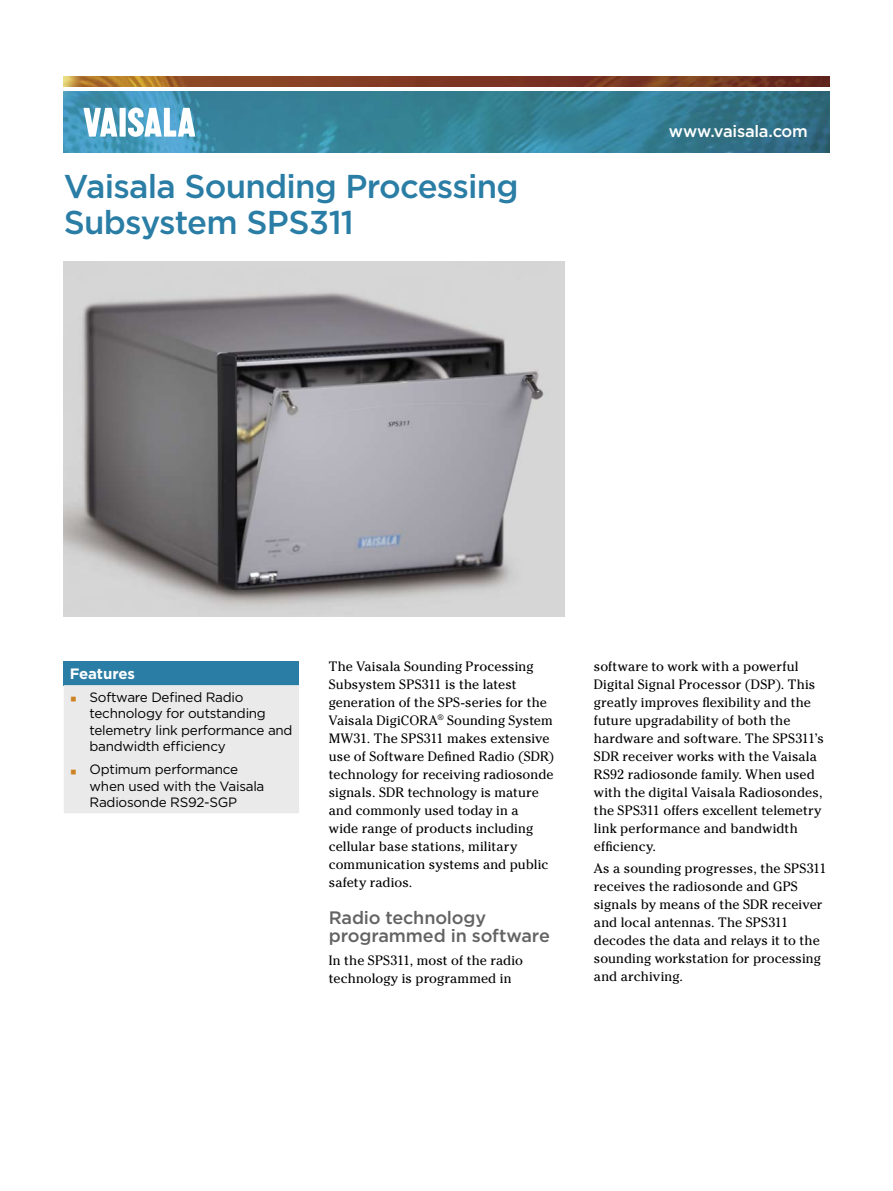
<style>
.page{position:relative;width:893px;height:1191px;background:#fff}
.page>*{position:absolute;margin:0;border:0;box-sizing:border-box;transform-origin:0 0}
.t1{font:500 33px/36px "Gotham";letter-spacing:-.025em;color:#2a7da5}
.t2{font:500 18px/18px "Gotham";letter-spacing:-.01em;color:#636363}
.t3{font:500 16.5px "Gotham";letter-spacing:-.015em;color:#fff}
.t4{font:700 15px "Gotham";letter-spacing:-.015em;color:#fff}
.t5{font:13.5px/18px "Cheltenham Std";letter-spacing:.005em;color:#000}
.t6{font:13.5px/16.5px "Gotham";letter-spacing:-.02em;color:#000}
.s1{font-family:"Arial";font-size:21px;color:#cc8323}
</style>
<div class="page">
<img style="left:64px;top:91px;width:765px;height:62px">
<img style="left:64px;top:77px;width:765px;height:9px">
<svg style="left:83px;top:108px;width:34px;height:29px"></svg>
<div style="left:120px;top:108px;width:6px;height:29px;background:#fff"></div>
<svg style="left:128px;top:107px;width:67px;height:30px"></svg>
<img style="left:64px;top:261px;width:500px;height:356px">
<div style="left:64px;top:661px;width:235px;height:24px;background:#2a7da5"></div>
<div style="left:64px;top:685px;width:235px;height:128px;background:#eaeaea"></div>
<h1 class="t1" style="left:64px;top:167px;width:456px">Vaisala Sounding Processing<br>Subsystem SPS311</h1>
<p class="t3" style="left:669px;top:120px;width:141px">www.vaisala.com</p>
<p class="t4" style="left:70px;top:664px;width:67px">Features</p>
<p class="t6" style="left:90px;top:688px;width:204px;text-indent:-20px"><span class="s1">▪</span> Software Defined Radio technology for outstanding telemetry link performance and bandwidth efficiency</p>
<p class="t6" style="left:90px;top:761px;width:176px;text-indent:-20px"><span class="s1">▪</span> Optimum performance when used with the Vaisala<br>Radiosonde RS92-SGP</p>
<p class="t5" style="left:329px;top:657px;width:227px">The Vaisala Sounding Processing<br>Subsystem SPS311 is the latest generation of the SPS-series for the<br>Vaisala DigiCORA<sup>®</sup> Sounding System<br>MW31. The SPS311 makes extensive use of Software Defined Radio (SDR) technology for receiving radiosonde signals. SDR technology is mature and commonly used today in a<br>wide range of products including cellular base stations, military communication systems and public safety radios.</p>
<h2 class="t2" style="left:329px;top:908px;width:223px">Radio technology programmed in software</h2>
<p class="t5" style="left:329px;top:951px;width:196px">In the SPS311, most of the radio technology is programmed in</p>
<p class="t5" style="left:594px;top:657px;width:231px">software to work with a powerful Digital Signal Processor (DSP). This greatly improves flexibility and the future upgradability of both the hardware and software. The SPS311’s SDR receiver works with the Vaisala RS92 radiosonde family. When used with the digital Vaisala Radiosondes, the SPS311 offers excellent telemetry link performance and bandwidth efficiency.</p>
<p class="t5" style="left:594px;top:859px;width:234px">As a sounding progresses, the SPS311 receives the radiosonde and GPS signals by means of the SDR receiver and local antennas. The SPS311 decodes the data and relays it to the sounding workstation for processing and archiving.</p>
</div>
